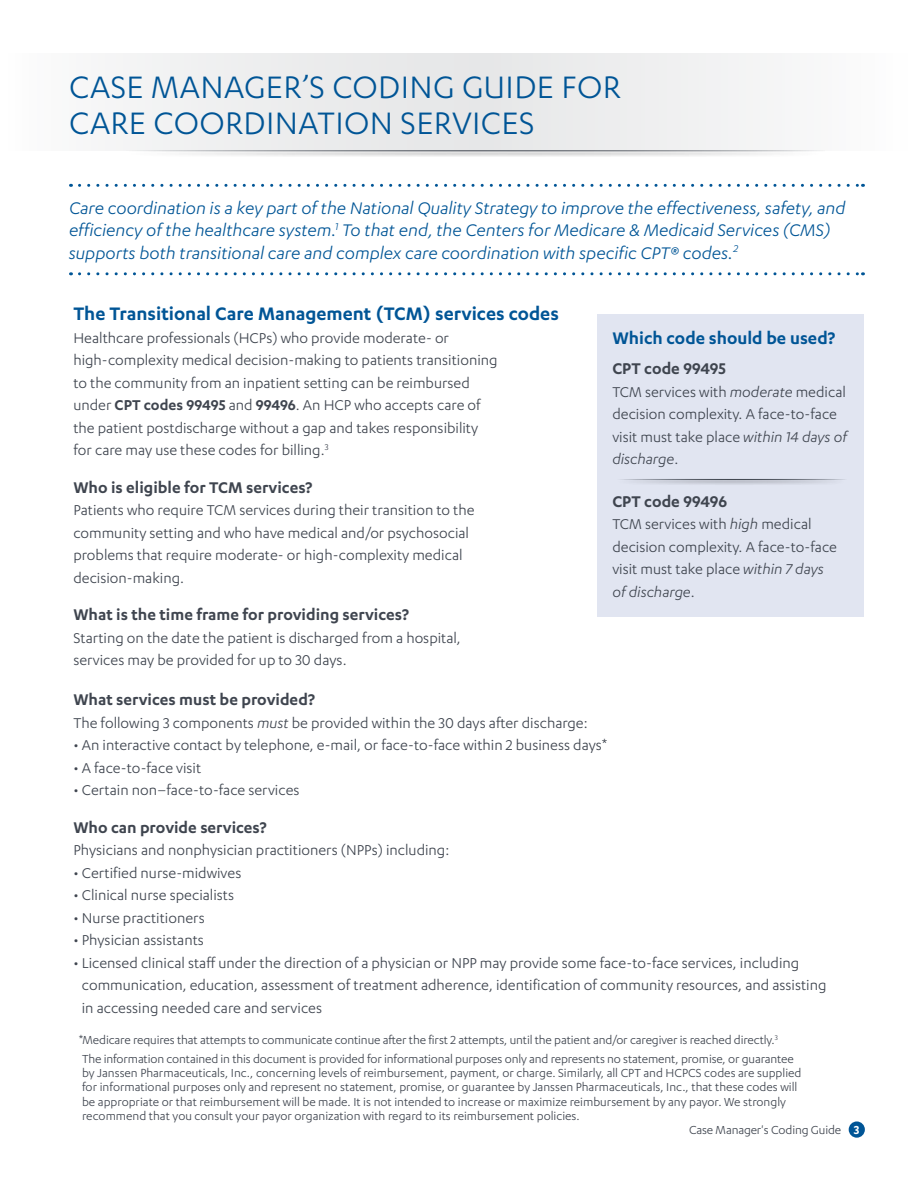
<style>
.page{position:relative;width:918px;height:1188px;background:#fff}
.page>*{position:absolute;margin:0;border:0;box-sizing:border-box;transform-origin:0 0}
.t1{font:36px/36px "Karbon";letter-spacing:.01em;color:#005596}
.t2{font:600 21px "Karbon";color:#005596}
.t3{font:italic 19.5px/22.5px "Karbon";color:#005596}
.t4{font:600 19.5px "Karbon";color:#005596}
.t5{font:600 18px "Karbon";color:#3f454f}
.t6{font:16.5px/22.5px "Karbon";color:#3f454f}
.t7{font:13.5px/14.2px "Karbon";color:#3f454f}
.s1{font-weight:600}
.s2{font-style:italic}
.s3{font-weight:600;color:#fff}
</style>
<div class="page">
<div style="left:597px;top:315px;width:267px;height:302px;background:#e1e5f1"></div>
<div style="left:0;top:54px;width:918px;height:96px;background:linear-gradient(to right,#eff0f0,#f2f2f2)"></div>
<div style="left:125px;top:149px;width:699px;height:8px;background:#000;opacity:.8"></div>
<hr style="left:123px;top:150px;width:702px;height:1px;background:#3f454f">
<div style="left:616px;top:478px;width:231px;height:8px;background:#000;opacity:.8"></div>
<hr style="left:616px;top:479px;width:231px;height:1px;background:#3f454f">
<div style="left:849px;top:1121px;width:16px;height:17px;background:#005596;border-radius:50%"></div>
<svg style="left:80px;top:184px;width:783px;height:3px"></svg>
<svg style="left:80px;top:272px;width:783px;height:3px"></svg>
<h1 class="t1" style="left:69px;top:68px;width:553px">CASE MANAGER’S CODING GUIDE FOR<br>CARE COORDINATION SERVICES</h1>
<p class="t3" style="left:69px;top:196px;width:778px">Care coordination is a key part of the National Quality Strategy to improve the effectiveness, safety, and efficiency of the healthcare system.<sup>1</sup> To that end, the Centers for Medicare &amp; Medicaid Services (CMS) supports both transitional care and complex care coordination with specific CPT® codes.<sup>2</sup></p>
<p class="t2" style="left:73px;top:302px;width:487px">The Transitional Care Management (TCM) services codes</p>
<p class="t6" style="left:73px;top:326px;width:426px">Healthcare professionals (HCPs) who provide moderate- or high-complexity medical decision-making to patients transitioning to the community from an inpatient setting can be reimbursed under <span class="s1">CPT codes 99495</span> and <span class="s1">99496</span>. An HCP who accepts care of the patient postdischarge without a gap and takes responsibility for care may use these codes for billing.<sup>3</sup></p>
<p class="t5" style="left:73px;top:477px;width:241px">Who is eligible for TCM services?</p>
<p class="t6" style="left:73px;top:499px;width:403px">Patients who require TCM services during their transition to the community setting and who have medical and/or psychosocial problems that require moderate- or high-complexity medical decision-making.</p>
<p class="t5" style="left:73px;top:605px;width:337px">What is the time frame for providing services?</p>
<p class="t6" style="left:73px;top:626px;width:389px">Starting on the date the patient is discharged from a hospital, services may be provided for up to 30 days.</p>
<p class="t4" style="left:612px;top:327px;width:224px">Which code should be used?</p>
<p class="t5" style="left:612px;top:358px;width:115px">CPT code 99495</p>
<p class="t6" style="left:612px;top:380px;width:236px">TCM services with <span class="s2">moderate</span> medical decision complexity. A face-to-face visit must take place <span class="s2">within 14 days of discharge</span>.</p>
<p class="t5" style="left:612px;top:491px;width:116px">CPT code 99496</p>
<p class="t6" style="left:612px;top:513px;width:226px">TCM services with <span class="s2">high</span> medical decision complexity. A face-to-face visit must take place <span class="s2">within 7 days of discharge</span>.</p>
<p class="t5" style="left:73px;top:689px;width:243px">What services must be provided?</p>
<p class="t6" style="left:73px;top:711px;width:516px">The following 3 components <span class="s2">must</span> be provided within the 30 days after discharge:</p>
<p class="t6" style="left:73px;top:733px;width:536px">• An interactive contact by telephone, e-mail, or face-to-face within 2 business days*</p>
<p class="t6" style="left:73px;top:756px;width:129px">• A face-to-face visit</p>
<p class="t6" style="left:73px;top:778px;width:228px">• Certain non–face-to-face services</p>
<p class="t5" style="left:73px;top:817px;width:195px">Who can provide services?</p>
<p class="t6" style="left:73px;top:838px;width:377px">Physicians and nonphysician practitioners (NPPs) including:</p>
<p class="t6" style="left:73px;top:861px;width:170px">• Certified nurse-midwives</p>
<p class="t6" style="left:73px;top:883px;width:162px">• Clinical nurse specialists</p>
<p class="t6" style="left:73px;top:906px;width:133px">• Nurse practitioners</p>
<p class="t6" style="left:73px;top:928px;width:132px">• Physician assistants</p>
<p class="t6" style="left:82px;top:951px;width:746px;text-indent:-8px">• Licensed clinical staff under the direction of a physician or NPP may provide some face-to-face services, including communication, education, assessment of treatment adherence, identification of community resources, and assisting in accessing needed care and services</p>
<p class="t7" style="left:79px;top:1031px;width:717px;line-height:18.6px">*Medicare requires that attempts to communicate continue after the first 2 attempts, until the patient and/or caregiver is reached directly.<sup>3<br></sup>The information contained in this document is provided for informational purposes only and represents no statement, promise, or guarantee</p>
<p class="t7" style="left:82px;top:1066px;width:721px">by Janssen Pharmaceuticals, Inc., concerning levels of reimbursement, payment, or charge. Similarly, all CPT and HCPCS codes are supplied for informational purposes only and represent no statement, promise, or guarantee by Janssen Pharmaceuticals, Inc., that these codes will be appropriate or that reimbursement will be made. It is not intended to increase or maximize reimbursement by any payor. We strongly recommend that you consult your payor organization with regard to its reimbursement policies.</p>
<p class="t7" style="left:689px;top:1122px;width:172px">Case Manager's Coding Guide <span class="s3">3</span></p>
</div>
